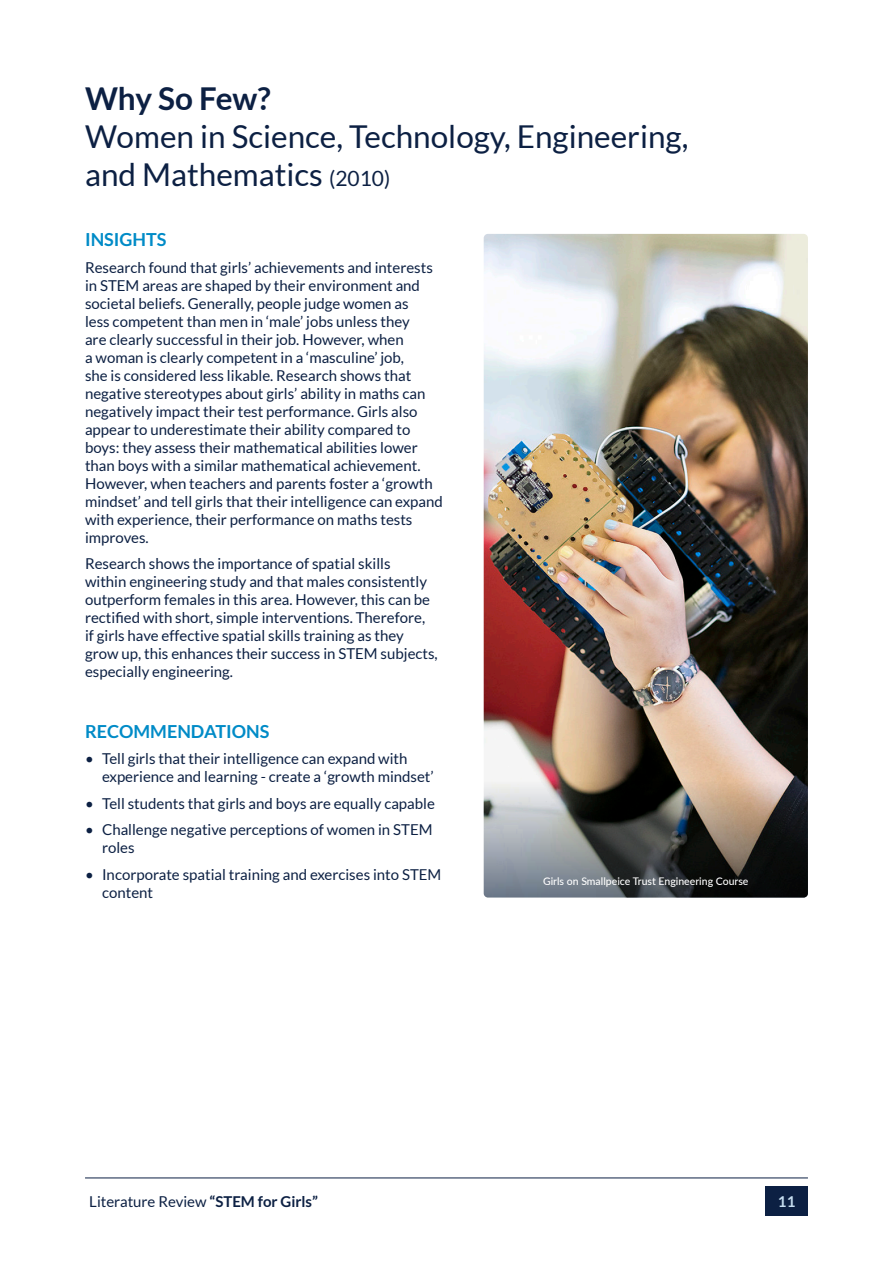
<style>
.page{position:relative;width:893px;height:1263px;background:#fff}
.page>*{position:absolute;margin:0;border:0;box-sizing:border-box;transform-origin:0 0}
.t1{font:31.5px/37.8px "Lato";color:#0c2043}
.t2{font:700 18px "Lato";color:#008bc7}
.t3{font:15px/18px "Lato";color:#0c2043}
.t4{font:700 15px "Lato";color:#c6def0}
.t5{font:500 10.5px "Lato";color:#fff}
.s1{font-weight:700}
.s2{font-size:21px}
</style>
<div class="page">
<img style="left:484px;top:234px;width:324px;height:430px">
<img style="left:484px;top:664px;width:324px;height:233px">
<div style="left:765px;top:1186px;width:43px;height:29px;background:#0c2043"></div>
<hr style="left:85px;top:1177px;width:723px;height:1px;background:#0c2043">
<p class="t1" style="left:85px;top:80px;width:605px"><span class="s1">Why So Few?<br></span>Women in Science, Technology, Engineering, and Mathematics <span class="s2">(2010)</span></p>
<p class="t2" style="left:85px;top:229px;width:83px">INSIGHTS</p>
<p class="t3" style="left:85px;top:258px;width:359px">Research found that girls’ achievements and interests in STEM areas are shaped by their environment and societal beliefs. Generally, people judge women as<br>less competent than men in ‘male’ jobs unless they<br>are clearly successful in their job. However, when<br>a woman is clearly competent in a ‘masculine’ job,<br>she is considered less likable. Research shows that negative stereotypes about girls’ ability in maths can negatively impact their test performance. Girls also appear to underestimate their ability compared to boys: they assess their mathematical abilities lower than boys with a similar mathematical achievement.<br>However, when teachers and parents foster a ‘growth mindset’ and tell girls that their intelligence can expand with experience, their performance on maths tests improves.</p>
<p class="t3" style="left:85px;top:555px;width:354px">Research shows the importance of spatial skills<br>within engineering study and that males consistently outperform females in this area. However, this can be rectified with short, simple interventions. Therefore, if girls have effective spatial skills training as they grow up, this enhances their success in STEM subjects, especially engineering.</p>
<p class="t2" style="left:85px;top:721px;width:186px">RECOMMENDATIONS</p>
<p class="t3" style="left:102px;top:749px;width:333px;text-indent:-17px">• Tell girls that their intelligence can expand with experience and learning - create a ‘growth mindset’</p>
<p class="t3" style="left:85px;top:794px;width:351px">• Tell students that girls and boys are equally capable</p>
<p class="t3" style="left:102px;top:820px;width:332px;text-indent:-17px">• Challenge negative perceptions of women in STEM roles</p>
<p class="t3" style="left:102px;top:865px;width:341px;text-indent:-17px">• Incorporate spatial training and exercises into STEM content</p>
<p class="t5" style="left:543px;top:873px;width:207px">Girls on Smallpeice Trust Engineering Course</p>
<p class="t3" style="left:89px;top:1192px;width:230px">Literature Review <span class="s1">“STEM for Girls”</span></p>
<p class="t4" style="left:778px;top:1193px;width:19px">11</p>
</div>
